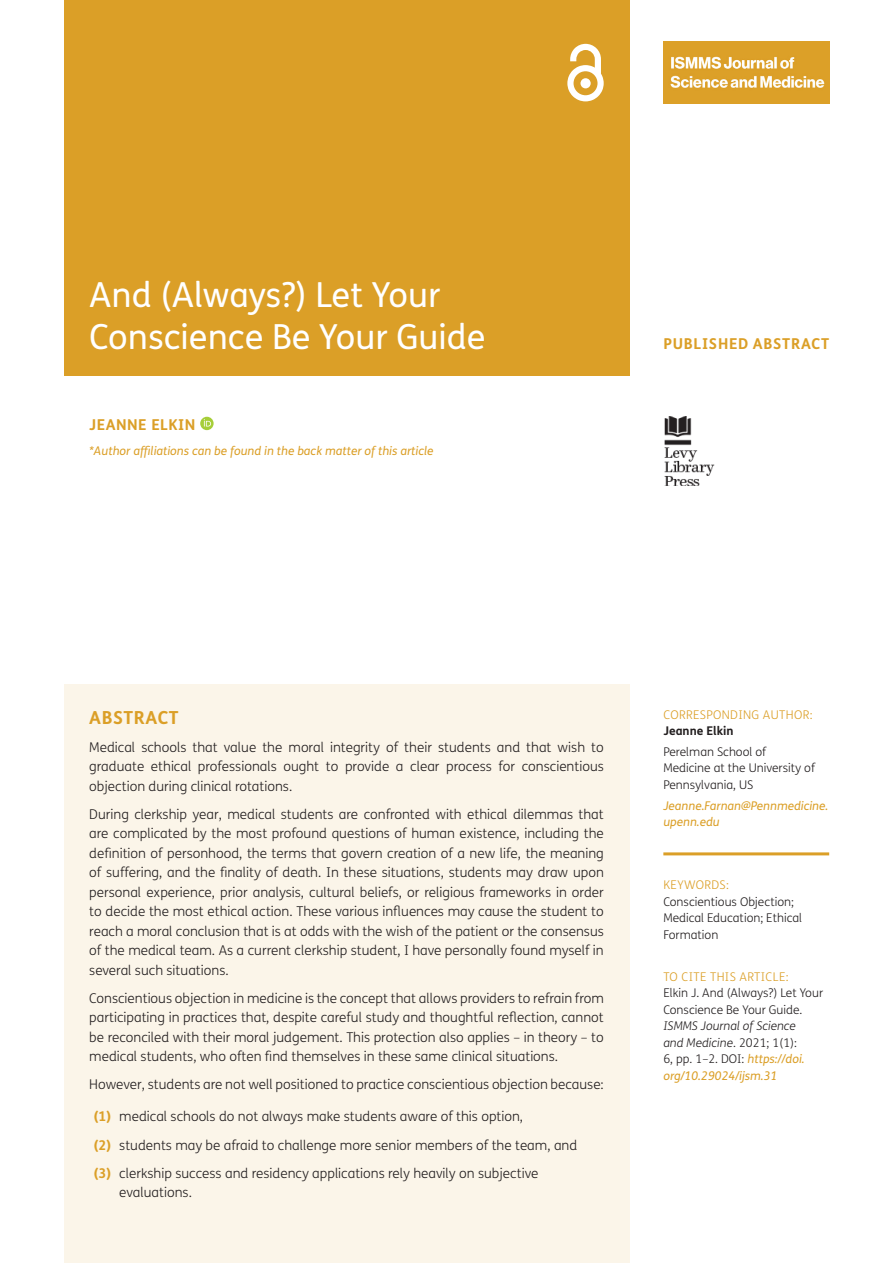
<style>
.page{position:relative;width:893px;height:1263px;background:#fff}
.page>*{position:absolute;margin:0;border:0;box-sizing:border-box;transform-origin:0 0}
.Article_Title{font:34.5px/42px "FS Me";color:#fff}
.t1{font:700 18px "FS Me";letter-spacing:.03em;color:#db9f27}
.Article_Type{font:700 15px "FS Me";letter-spacing:.05em;color:#db9f27}
.Cover_Authors{font:700 15px "FS Me";letter-spacing:.03em;color:#db9f27}
.Body_Copy{font:300 13.5px/19.5px "FS Me";color:#231f20;text-align:justify}
.Numbered_Copy{font:300 13.5px/19.5px "FS Me";color:#231f20}
.Meta{font:300 12px/16.5px "FS Me";color:#231f20}
.Meta-2{font:italic 12px/16.5px "FS Me";color:#db9f27}
.Meta_Titles{font:300 12px "FS Me";letter-spacing:.03em;color:#db9f27}
.Meta-3{font:700 12px "FS Me";color:#231f20}
.Meta_Titles_-_Rule{font:300 12px "FS Me";letter-spacing:.03em;color:#db9f27}
.s1{font-weight:700;color:#db9f27}
.s2{font-style:italic}
.s3{font-weight:400;font-style:italic;color:#db9f27}
</style>
<div class="page">
<div style="left:64px;top:0;width:565px;height:376px;background:#db9f27"></div>
<svg style="left:567px;top:44px;width:37px;height:57px"></svg>
<img style="left:664px;top:417px;width:50px;height:69px">
<img style="left:663px;top:42px;width:166px;height:61px">
<hr style="left:663px;top:852px;width:166px;height:3px;background:#db9f27">
<div style="left:64px;top:685px;width:565px;height:578px;background:#fbf5e9"></div>
<svg style="left:200px;top:417px;width:14px;height:13px"></svg>
<svg style="left:204px;top:419px;width:7px;height:7px"></svg>
<p class="Article_Title" style="left:89px;top:274px;width:398px">And (Always?) Let Your<br>Conscience Be Your Guide</p>
<p class="Cover_Authors" style="left:89px;top:415px;width:108px">JEANNE ELKIN</p>
<p class="Meta-2" style="left:89px;top:443px;width:346px">*Author affiliations can be found in the back matter of this article</p>
<p class="Article_Type" style="left:663px;top:334px;width:167px">PUBLISHED ABSTRACT</p>
<h1 class="t1" style="left:89px;top:706px;width:91px">ABSTRACT</h1>
<p class="Body_Copy" style="left:89px;top:737px;width:516px">Medical schools that value the moral integrity of their students and that wish to graduate ethical professionals ought to provide a clear process for conscientious objection during clinical rotations.</p>
<p class="Body_Copy" style="left:89px;top:804px;width:516px">During clerkship year, medical students are confronted with ethical dilemmas that are complicated by the most profound questions of human existence, including the definition of personhood, the terms that govern creation of a new life, the meaning of suffering, and the finality of death. In these situations, students may draw upon personal experience, prior analysis, cultural beliefs, or religious frameworks in order to decide the most ethical action. These various influences may cause the student to reach a moral conclusion that is at odds with the wish of the patient or the consensus of the medical team. As a current clerkship student, I have personally found myself in several such situations.</p>
<p class="Body_Copy" style="left:89px;top:988px;width:516px">Conscientious objection in medicine is the concept that allows providers to refrain from participating in practices that, despite careful study and thoughtful reflection, cannot be reconciled with their moral judgement. This protection also applies – in theory – to medical students, who often find themselves in these same clinical situations.</p>
<p class="Body_Copy" style="left:89px;top:1075px;width:516px">However, students are not well positioned to practice conscientious objection because:</p>
<p class="Numbered_Copy" style="left:94px;top:1107px;width:431px"><span class="s1">(1)</span> medical schools do not always make students aware of this option,</p>
<p class="Numbered_Copy" style="left:94px;top:1135px;width:485px"><span class="s1">(2)</span> students may be afraid to challenge more senior members of the team, and</p>
<p class="Numbered_Copy" style="left:119px;top:1163px;width:421px;text-indent:-26px"><span class="s1">(3)</span> clerkship success and residency applications rely heavily on subjective evaluations.</p>
<p class="Meta_Titles" style="left:663px;top:707px;width:151px">CORRESPONDING AUTHOR:</p>
<p class="Meta-3" style="left:663px;top:723px;width:72px">Jeanne Elkin</p>
<p class="Meta" style="left:663px;top:744px;width:153px">Perelman School of<br>Medicine at the University of<br>Pennsylvania, US</p>
<p class="Meta-2" style="left:663px;top:797px;width:167px">Jeanne.Farnan@Pennmedicine. upenn.edu</p>
<p class="Meta_Titles_-_Rule" style="left:663px;top:878px;width:67px">KEYWORDS:</p>
<p class="Meta" style="left:663px;top:894px;width:140px">Conscientious Objection;<br>Medical Education; Ethical<br>Formation</p>
<p class="Meta_Titles" style="left:663px;top:970px;width:127px">TO CITE THIS ARTICLE:</p>
<p class="Meta" style="left:663px;top:985px;width:161px">Elkin J. And (Always?) Let Your<br>Conscience Be Your Guide.<br><span class="s2">ISMMS Journal of Science<br>and Medicine</span>. 2021; 1(1):<br>6, pp. 1–2. DOI: <span class="s3">https://doi. org/10.29024/ijsm.31</span></p>
</div>
